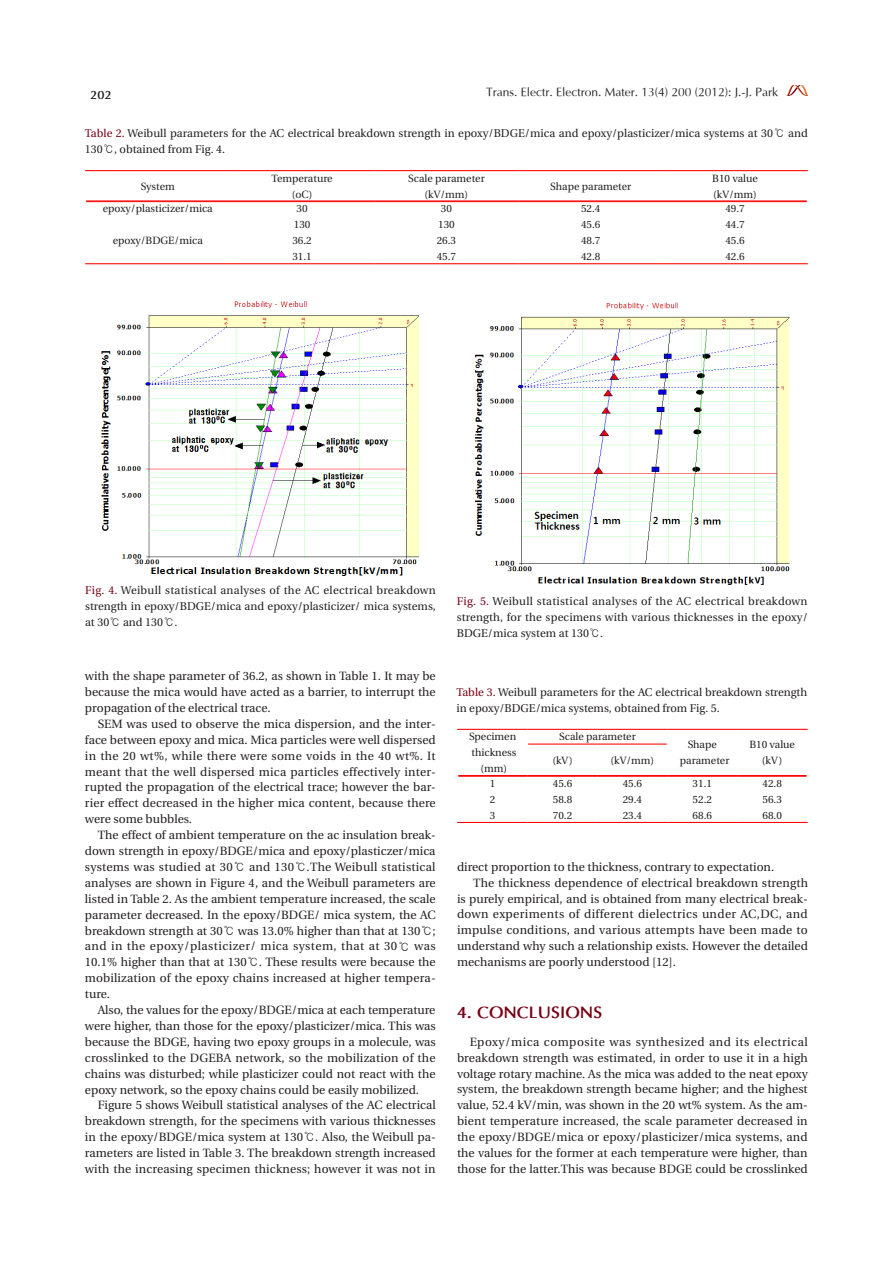
<style>
.page{position:relative;width:893px;height:1263px;background:#fff}
.page>*{position:absolute;margin:0;border:0;box-sizing:border-box;transform-origin:0 0}
.t1{font:700 16.5px "Optima";color:#790015}
.t2{font:12px/15.9px "Utopia";color:#231f20;text-align:justify}
.t3{font:12px "Optima";color:#231f20}
.t4{font:12px "Utopia";letter-spacing:.03em;color:#231f20}
.t5{font:12px "Utopia";letter-spacing:.02em;color:#231f20}
.t6{font:700 12px "Optima";color:#231f20}
.t7{font:11.25px/15.9px "Utopia";color:#231f20}
.t8{font:10.5px/15.9px "Utopia";color:#231f20;text-align:justify}
.s1{color:#790015}
.s2{font-family:"Gulim"}
</style>
<div class="page">
<img style="left:787px;top:86px;width:21px;height:10px">
<hr style="left:85px;top:263px;width:145px;height:1px;background:#f00">
<hr style="left:230px;top:263px;width:144px;height:1px;background:#f00">
<hr style="left:374px;top:263px;width:145px;height:1px;background:#f00">
<hr style="left:519px;top:263px;width:144px;height:1px;background:#f00">
<hr style="left:663px;top:263px;width:145px;height:1px;background:#f00">
<hr style="left:85px;top:170px;width:145px;height:1px;background:#f00">
<hr style="left:230px;top:170px;width:144px;height:1px;background:#f00">
<hr style="left:374px;top:170px;width:145px;height:1px;background:#f00">
<hr style="left:519px;top:170px;width:144px;height:1px;background:#f00">
<hr style="left:663px;top:170px;width:145px;height:1px;background:#f00">
<hr style="left:86px;top:201px;width:144px;height:1px;background:#f00">
<hr style="left:230px;top:201px;width:144px;height:1px;background:#f00">
<hr style="left:374px;top:201px;width:145px;height:1px;background:#f00">
<hr style="left:519px;top:201px;width:144px;height:1px;background:#f00">
<hr style="left:663px;top:201px;width:144px;height:1px;background:#f00">
<img style="left:101px;top:301px;width:318px;height:275px">
<img style="left:474px;top:302px;width:316px;height:283px">
<hr style="left:457px;top:822px;width:71px;height:1px;background:#f00">
<hr style="left:528px;top:822px;width:69px;height:1px;background:#f00">
<hr style="left:597px;top:822px;width:70px;height:1px;background:#f00">
<hr style="left:667px;top:822px;width:70px;height:1px;background:#f00">
<hr style="left:737px;top:822px;width:71px;height:1px;background:#f00">
<hr style="left:457px;top:729px;width:71px;height:1px;background:#f00">
<hr style="left:667px;top:729px;width:70px;height:1px;background:#f00">
<hr style="left:737px;top:729px;width:71px;height:1px;background:#f00">
<hr style="left:458px;top:775px;width:70px;height:1px;background:#f00">
<hr style="left:458px;top:776px;width:70px;height:1px;background:#f00">
<hr style="left:528px;top:775px;width:69px;height:1px;background:#f00">
<hr style="left:528px;top:776px;width:69px;height:1px;background:#f00">
<hr style="left:597px;top:775px;width:70px;height:1px;background:#f00">
<hr style="left:597px;top:776px;width:70px;height:1px;background:#f00">
<hr style="left:667px;top:775px;width:70px;height:1px;background:#f00">
<hr style="left:667px;top:776px;width:70px;height:1px;background:#f00">
<hr style="left:737px;top:775px;width:70px;height:1px;background:#f00">
<hr style="left:737px;top:776px;width:70px;height:1px;background:#f00">
<hr style="left:528px;top:729px;width:69px;height:1px;background:#f00">
<hr style="left:597px;top:729px;width:70px;height:1px;background:#f00">
<hr style="left:528px;top:743px;width:69px;height:2px;background:#f00">
<hr style="left:597px;top:743px;width:70px;height:2px;background:#f00">
<p class="t6" style="left:90px;top:88px;width:23px">202</p>
<p class="t3" style="left:486px;top:84px;width:294px">Trans. Electr. Electron. Mater. 13(4) 200 (2012): J.-J. Park</p>
<p class="t7" style="left:85px;top:126px;width:724px"><span class="s1">Table 2.</span> Weibull parameters for the AC electrical breakdown strength in epoxy/BDGE/mica and epoxy/plasticizer/mica systems at 30<span class="s2">℃</span> and<br>130<span class="s2">℃</span>, obtained from Fig. 4.</p>
<p class="t8" style="left:141px;top:178px;width:36px">System</p>
<p class="t8" style="left:272px;top:170px;width:63px;text-align:center">Temperature (oC)</p>
<p class="t8" style="left:408px;top:170px;width:78px;text-align:center">Scale parameter (kV/mm)</p>
<p class="t8" style="left:550px;top:178px;width:83px">Shape parameter</p>
<p class="t8" style="left:712px;top:170px;width:47px">B10 value (kV/mm)</p>
<p class="t8" style="left:103px;top:201px;width:111px">epoxy/plasticizer/mica</p>
<p class="t8" style="left:113px;top:233px;width:92px">epoxy/BDGE/mica</p>
<p class="t8" style="left:292px;top:201px;width:21px;text-align:center">30<br>130<br>36.2<br>31.1</p>
<p class="t8" style="left:437px;top:201px;width:21px;text-align:center">30<br>130<br>26.3<br>45.7</p>
<p class="t8" style="left:581px;top:201px;width:21px">52.4<br>45.6<br>48.7<br>42.8</p>
<p class="t8" style="left:725px;top:201px;width:21px">49.7<br>44.7<br>45.6<br>42.6</p>
<p class="t7" style="left:85px;top:583px;width:352px;text-align:justify"><span class="s1">Fig. 4.</span> Weibull statistical analyses of the AC electrical breakdown strength in epoxy/BDGE/mica and epoxy/plasticizer/ mica systems, at 30<span class="s2">℃</span> and 130<span class="s2">℃</span>.</p>
<p class="t7" style="left:457px;top:594px;width:353px;text-align:justify"><span class="s1">Fig. 5.</span> Weibull statistical analyses of the AC electrical breakdown strength, for the specimens with various thicknesses in the epoxy/ BDGE/mica system at 130<span class="s2">℃</span>.</p>
<p class="t2" style="left:85px;top:668px;width:352px">with the shape parameter of 36.2, as shown in Table 1. It may be because the mica would have acted as a barrier, to interrupt the propagation of the electrical trace.</p>
<p class="t2" style="left:85px;top:716px;width:352px;text-indent:13px">SEM was used to observe the mica dispersion, and the inter&shy;face between epoxy and mica. Mica particles were well dispersed in the 20 wt%, while there were some voids in the 40 wt%. It meant that the well dispersed mica particles effectively inter&shy;rupted the propagation of the electrical trace; however the bar&shy;rier effect decreased in the higher mica content, because there were some bubbles.</p>
<p class="t2" style="left:85px;top:827px;width:352px;text-indent:13px">The effect of ambient temperature on the ac insulation break&shy;down strength in epoxy/BDGE/mica and epoxy/plasticzer/mica systems was studied at 30<span class="s2">℃</span> and 130<span class="s2">℃</span>.The Weibull statistical analyses are shown in Figure 4, and the Weibull parameters are listed in Table 2. As the ambient temperature increased, the scale parameter decreased. In the epoxy/BDGE/ mica system, the AC breakdown strength at 30<span class="s2">℃</span> was 13.0% higher than that at 130<span class="s2">℃</span>; and in the epoxy/plasticizer/ mica system, that at 30<span class="s2">℃</span> was 10.1% higher than that at 130<span class="s2">℃</span>. These results were because the mobilization of the epoxy chains increased at higher tempera&shy;ture.</p>
<p class="t2" style="left:85px;top:1002px;width:352px;text-indent:13px">Also, the values for the epoxy/BDGE/mica at each temperature were higher, than those for the epoxy/plasticizer/mica. This was because the BDGE, having two epoxy groups in a molecule, was crosslinked to the DGEBA network, so the mobilization of the chains was disturbed; while plasticizer could not react with the epoxy network, so the epoxy chains could be easily mobilized.</p>
<p class="t2" style="left:85px;top:1098px;width:352px;text-indent:13px">Figure 5 shows Weibull statistical analyses of the AC electrical breakdown strength, for the specimens with various thicknesses in the epoxy/BDGE/mica system at 130<span class="s2">℃</span>. Also, the Weibull pa&shy;rameters are listed in Table 3. The breakdown strength increased with the increasing specimen thickness; however it was not in</p>
<p class="t7" style="left:456px;top:684px;width:352px"><span class="s1">Table 3.</span> Weibull parameters for the AC electrical breakdown strength in epoxy/BDGE/mica systems, obtained from Fig. 5.</p>
<p class="t8" style="left:469px;top:729px;width:49px;text-align:center">Specimen thickness (mm)</p>
<p class="t8" style="left:559px;top:729px;width:78px">Scale parameter</p>
<p class="t8" style="left:680px;top:737px;width:51px;text-align:center">Shape parameter</p>
<p class="t8" style="left:749px;top:737px;width:47px">B10 value</p>
<p class="t8" style="left:552px;top:752px;width:22px">(kV)</p>
<p class="t8" style="left:610px;top:752px;width:45px">(kV/mm)</p>
<p class="t8" style="left:762px;top:753px;width:22px">(kV)</p>
<p class="t8" style="left:490px;top:775px;width:7px">1<br>2<br>3</p>
<p class="t8" style="left:553px;top:775px;width:21px">45.6<br>58.8<br>70.2</p>
<p class="t8" style="left:623px;top:775px;width:21px">45.6<br>29.4<br>23.4</p>
<p class="t8" style="left:693px;top:775px;width:21px">31.1<br>52.2<br>68.6</p>
<p class="t8" style="left:762px;top:775px;width:21px">42.8<br>56.3<br>68.0</p>
<p class="t2" style="left:457px;top:859px;width:319px">direct proportion to the thickness, contrary to expectation.</p>
<p class="t2" style="left:473px;top:875px;width:336px">The thickness dependence of electrical breakdown strength</p>
<p class="t2" style="left:457px;top:891px;width:352px">is purely empirical, and is obtained from many electrical break-</p>
<p class="t4" style="left:457px;top:908px;width:352px">down experiments of different dielectrics under AC,DC, and</p>
<p class="t5" style="left:457px;top:924px;width:352px">impulse conditions, and various attempts have been made to</p>
<p class="t2" style="left:457px;top:938px;width:352px">understand why such a relationship exists. However the detailed</p>
<p class="t2" style="left:457px;top:954px;width:221px">mechanisms are poorly understood [12].</p>
<h1 class="t1" style="left:457px;top:1002px;width:147px">4. CONCLUSIONS</h1>
<p class="t2" style="left:457px;top:1034px;width:352px;text-indent:13px">Epoxy/mica composite was synthesized and its electrical breakdown strength was estimated, in order to use it in a high voltage rotary machine. As the mica was added to the neat epoxy system, the breakdown strength became higher; and the highest value, 52.4 kV/min, was shown in the 20 wt% system. As the am&shy;bient temperature increased, the scale parameter decreased in the epoxy/BDGE/mica or epoxy/plasticizer/mica systems, and the values for the former at each temperature were higher, than those for the latter.This was because BDGE could be crosslinked</p>
</div>
